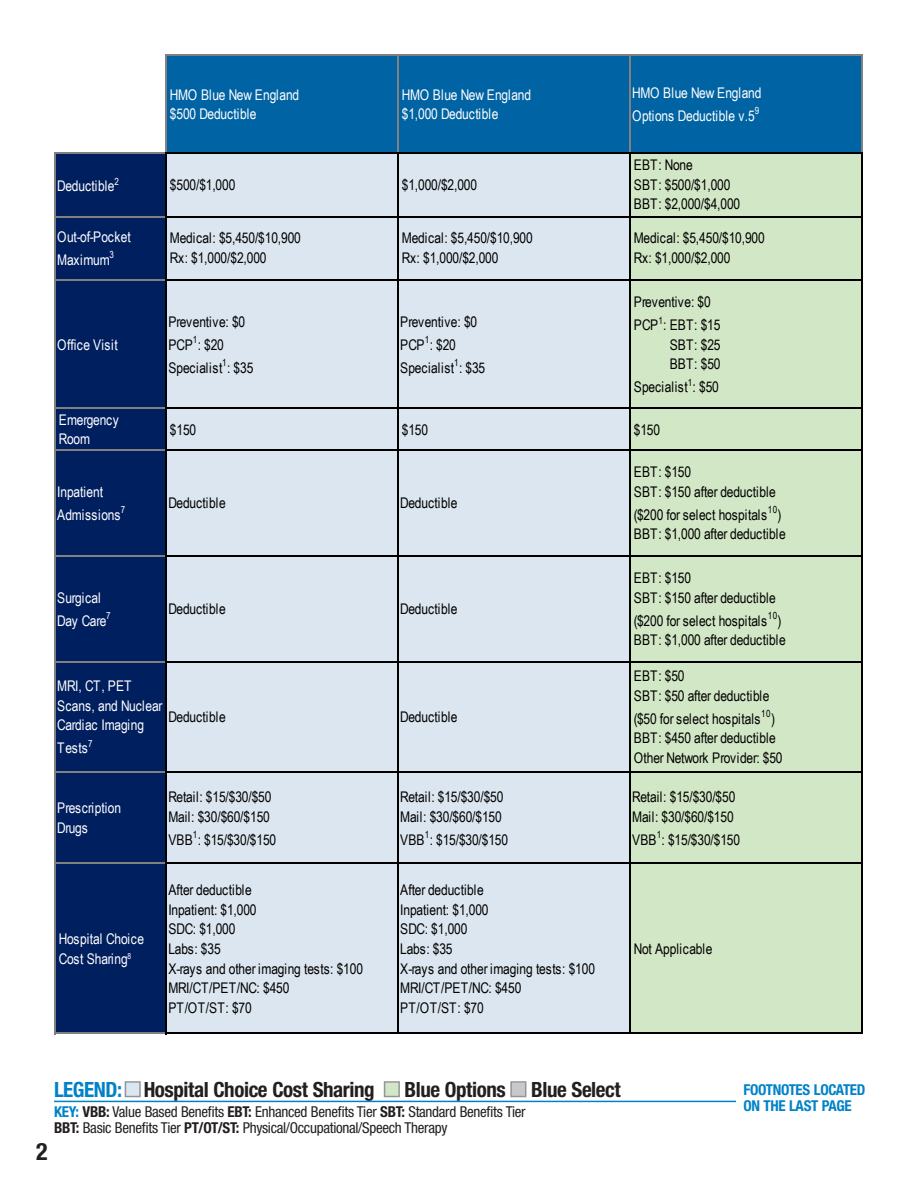
<style>
.page{position:relative;width:918px;height:1188px;background:#fff}
.page>*{position:absolute;margin:0;border:0;box-sizing:border-box;transform-origin:0 0}
.t1{font:700 condensed 24px "Helvetica Neue LT Std";color:#231f20}
.t2{font:700 condensed 21px "Helvetica Neue LT Std";letter-spacing:-.02em;color:#231f20}
.t3{font:condensed 15px/16.5px "Helvetica Neue LT Std";letter-spacing:-.02em;color:#231f20}
.t4{font:700 condensed 15px/16.5px "Helvetica Neue LT Std";letter-spacing:-.02em;color:#0082c8}
.t5{font:14.7px/19.6px "Arial Narrow";letter-spacing:-.01em;color:#000}
.t6{font:14.7px/19.6px "Arial Narrow";letter-spacing:-.01em;color:#fff}
.t7{font:14.7px "Arial Narrow";letter-spacing:.02em;color:#000}
.t8{font:14.7px/19.6px "Arial Narrow";letter-spacing:.01em;color:#000}
.t9{font:14.7px "Arial Narrow";letter-spacing:.035em;color:#fff}
.s1{color:#0082c8}
.s2{color:#dce6f1}
.s3{color:#d1e7c6}
.s4{color:#c7c8ca}
.s5{font-weight:700;color:#0082c8}
.s6{font-weight:700}
</style>
<div class="page">
<hr style="left:54px;top:1101px;width:864px;height:1px;background:#0082c8">
<div style="left:125px;top:1081px;width:16px;height:16px;border:2px solid #939598"></div>
<div style="left:384px;top:1081px;width:16px;height:16px;border:2px solid #939598"></div>
<div style="left:510px;top:1081px;width:16px;height:16px;border:2px solid #939598"></div>
<div style="left:737px;top:1084px;width:181px;height:50px;background:#fff"></div>
<div style="left:165px;top:56px;width:698px;height:98px;background:#0063a3"></div>
<div style="left:56px;top:152px;width:111px;height:299px;background:#001f5f"></div>
<div style="left:165px;top:152px;width:466px;height:299px;background:#dce6f0"></div>
<div style="left:629px;top:152px;width:234px;height:299px;background:#d2e7c5"></div>
<div style="left:56px;top:449px;width:111px;height:214px;background:#001f5f"></div>
<div style="left:165px;top:449px;width:234px;height:214px;background:#dce6f0"></div>
<div style="left:397px;top:449px;width:234px;height:214px;background:#dce6f0"></div>
<div style="left:629px;top:449px;width:234px;height:214px;background:#d2e7c5"></div>
<div style="left:56px;top:662px;width:111px;height:111px;background:#001f5f"></div>
<div style="left:165px;top:662px;width:466px;height:111px;background:#dce6f0"></div>
<div style="left:629px;top:662px;width:234px;height:111px;background:#d2e7c5"></div>
<div style="left:56px;top:771px;width:111px;height:263px;background:#001f5f"></div>
<div style="left:165px;top:771px;width:466px;height:263px;background:#dce6f0"></div>
<div style="left:629px;top:771px;width:234px;height:263px;background:#d2e7c5"></div>
<hr style="left:56px;top:152px;width:109px;height:2px;background:#808080">
<hr style="left:165px;top:54px;width:2px;height:98px;background:#808080">
<hr style="left:397px;top:56px;width:2px;height:96px;background:#808080">
<hr style="left:629px;top:56px;width:2px;height:96px;background:#808080">
<hr style="left:861px;top:56px;width:2px;height:96px;background:#808080">
<hr style="left:56px;top:216px;width:109px;height:1px;background:#808080">
<hr style="left:56px;top:279px;width:109px;height:2px;background:#808080">
<hr style="left:56px;top:407px;width:109px;height:1px;background:#808080">
<hr style="left:56px;top:449px;width:109px;height:2px;background:#808080">
<hr style="left:56px;top:555px;width:109px;height:2px;background:#808080">
<hr style="left:56px;top:662px;width:109px;height:1px;background:#808080">
<hr style="left:56px;top:771px;width:109px;height:2px;background:#808080">
<hr style="left:56px;top:863px;width:109px;height:1px;background:#808080">
<hr style="left:56px;top:1032px;width:109px;height:2px;background:#808080">
<hr style="left:165px;top:152px;width:2px;height:882px;background:#000">
<hr style="left:397px;top:154px;width:2px;height:880px;background:#000">
<hr style="left:629px;top:154px;width:2px;height:880px;background:#000">
<hr style="left:861px;top:154px;width:2px;height:880px;background:#000">
<hr style="left:54px;top:152px;width:2px;height:882px;background:#808080">
<hr style="left:167px;top:54px;width:696px;height:2px;background:#808080">
<hr style="left:167px;top:152px;width:696px;height:2px;background:#000">
<hr style="left:167px;top:216px;width:696px;height:1px;background:#000">
<hr style="left:167px;top:279px;width:696px;height:2px;background:#000">
<hr style="left:167px;top:407px;width:696px;height:1px;background:#000">
<hr style="left:167px;top:449px;width:696px;height:2px;background:#000">
<hr style="left:167px;top:555px;width:696px;height:2px;background:#000">
<hr style="left:167px;top:662px;width:696px;height:1px;background:#000">
<hr style="left:167px;top:771px;width:696px;height:2px;background:#000">
<hr style="left:167px;top:863px;width:696px;height:1px;background:#000">
<hr style="left:167px;top:1032px;width:696px;height:2px;background:#000">
<p class="t6" style="left:170px;top:84px;width:131px">HMO Blue New England $500 Deductible</p>
<p class="t6" style="left:402px;top:84px;width:131px">HMO Blue New England $1,000 Deductible</p>
<p class="t6" style="left:632px;top:81px;width:131px;line-height:22.8px">HMO Blue New England<br>Options Deductible v.5<sup>9</sup></p>
<p class="t6" style="left:57px;top:176px;width:63px">Deductible<sup>2</sup></p>
<p class="t5" style="left:170px;top:174px;width:67px">$500/$1,000</p>
<p class="t5" style="left:402px;top:174px;width:77px">$1,000/$2,000</p>
<p class="t5" style="left:634px;top:154px;width:108px">EBT: None<br>SBT: $500/$1,000<br>BBT: $2,000/$4,000</p>
<p class="t6" style="left:57px;top:225px;width:75px;line-height:22.8px">Out-of-Pocket<br>Maximum<sup>3</sup></p>
<p class="t5" style="left:170px;top:228px;width:133px">Medical: $5,450/$10,900<br>Rx: $1,000/$2,000</p>
<p class="t5" style="left:402px;top:228px;width:133px">Medical: $5,450/$10,900<br>Rx: $1,000/$2,000</p>
<p class="t5" style="left:634px;top:228px;width:133px">Medical: $5,450/$10,900<br>Rx: $1,000/$2,000</p>
<p class="t9" style="left:57px;top:334px;width:62px">Office Visit</p>
<p class="t5" style="left:168px;top:310px;width:87px;line-height:22.8px">Preventive: $0<br>PCP<sup>1</sup>: $20<br>Specialist<sup>1</sup>: $35</p>
<p class="t5" style="left:400px;top:310px;width:87px;line-height:22.8px">Preventive: $0<br>PCP<sup>1</sup>: $20<br>Specialist<sup>1</sup>: $35</p>
<p class="t5" style="left:634px;top:290px;width:88px;line-height:22.8px">Preventive: $0<br>PCP<sup>1</sup>: EBT: $15</p>
<p class="t8" style="left:670px;top:334px;width:52px">SBT: $25<br>BBT: $50</p>
<p class="t7" style="left:634px;top:376px;width:87px">Specialist<sup>1</sup>: $50</p>
<p class="t6" style="left:59px;top:409px;width:61px">Emergency<br>Room</p>
<p class="t5" style="left:170px;top:419px;width:28px">$150</p>
<p class="t5" style="left:402px;top:419px;width:28px">$150</p>
<p class="t5" style="left:634px;top:419px;width:28px">$150</p>
<p class="t6" style="left:57px;top:480px;width:70px;line-height:22.8px">Inpatient<br>Admissions<sup>7</sup></p>
<p class="t5" style="left:168px;top:493px;width:59px">Deductible</p>
<p class="t5" style="left:400px;top:493px;width:59px">Deductible</p>
<p class="t6" style="left:57px;top:586px;width:55px;line-height:22.8px">Surgical<br>Day Care<sup>7</sup></p>
<p class="t5" style="left:168px;top:599px;width:59px">Deductible</p>
<p class="t5" style="left:400px;top:599px;width:59px">Deductible</p>
<p class="t6" style="left:57px;top:675px;width:107px">MRI, CT, PET<br>Scans, and Nuclear<br>Cardiac Imaging</p>
<p class="t6" style="left:57px;top:738px;width:37px">Tests<sup>7</sup></p>
<p class="t5" style="left:168px;top:706px;width:59px">Deductible</p>
<p class="t5" style="left:400px;top:706px;width:59px">Deductible</p>
<p class="t6" style="left:57px;top:798px;width:65px">Prescription<br>Drugs</p>
<p class="t6" style="left:59px;top:929px;width:87px">Hospital Choice<br>Cost Sharing<sup>8</sup></p>
<p class="t5" style="left:168px;top:786px;width:105px">Retail: $15/$30/$50<br>Mail: $30/$60/$150</p>
<p class="t5" style="left:168px;top:829px;width:109px">VBB<sup>1</sup>: $15/$30/$150</p>
<p class="t5" style="left:400px;top:787px;width:105px">Retail: $15/$30/$50<br>Mail: $30/$60/$150</p>
<p class="t5" style="left:400px;top:829px;width:109px">VBB<sup>1</sup>: $15/$30/$150</p>
<p class="t5" style="left:168px;top:880px;width:196px">After deductible<br>Inpatient: $1,000<br>SDC: $1,000<br>Labs: $35<br>X-rays and other imaging tests: $100<br>MRI/CT/PET/NC: $450<br>PT/OT/ST: $70</p>
<p class="t5" style="left:400px;top:880px;width:196px">After deductible<br>Inpatient: $1,000<br>SDC: $1,000<br>Labs: $35<br>X-rays and other imaging tests: $100<br>MRI/CT/PET/NC: $450<br>PT/OT/ST: $70</p>
<p class="t5" style="left:634px;top:461px;width:144px">EBT: $150<br>SBT: $150 after deductible</p>
<p class="t5" style="left:634px;top:504px;width:153px">($200 for select hospitals<sup>10</sup>)<br>BBT: $1,000 after deductible</p>
<p class="t5" style="left:634px;top:568px;width:144px">EBT: $150<br>SBT: $150 after deductible</p>
<p class="t5" style="left:634px;top:610px;width:153px">($200 for select hospitals<sup>10</sup>)<br>BBT: $1,000 after deductible</p>
<p class="t5" style="left:634px;top:666px;width:137px">EBT: $50<br>SBT: $50 after deductible</p>
<p class="t5" style="left:634px;top:708px;width:150px">($50 for select hospitals<sup>10</sup>)<br>BBT: $450 after deductible<br>Other Network Provider: $50</p>
<p class="t5" style="left:632px;top:787px;width:105px">Retail: $15/$30/$50<br>Mail: $30/$60/$150</p>
<p class="t5" style="left:632px;top:829px;width:109px">VBB<sup>1</sup>: $15/$30/$150</p>
<p class="t5" style="left:634px;top:938px;width:80px">Not Applicable</p>
<h2 class="t2" style="left:54px;top:1077px;width:568px"><span class="s1">LEGEND:</span><span class="s2">■</span> Hospital Choice Cost Sharing <span class="s3">■</span> Blue Options <span class="s4">■</span> Blue Select</h2>
<p class="t3" style="left:54px;top:1103px;width:473px"><span class="s5">KEY:</span> <span class="s6">VBB:</span> Value Based Benefits <span class="s6">EBT:</span> Enhanced Benefits Tier <span class="s6">SBT:</span> Standard Benefits Tier<br><span class="s6">BBT:</span> Basic Benefits Tier <span class="s6">PT/OT/ST:</span> Physical/Occupational/Speech Therapy</p>
<p class="t1" style="left:36px;top:1137px;width:13px">2</p>
<p class="t4" style="left:743px;top:1081px;width:124px">FOOTNOTES LOCATED<br>ON THE LAST PAGE</p>
</div>
